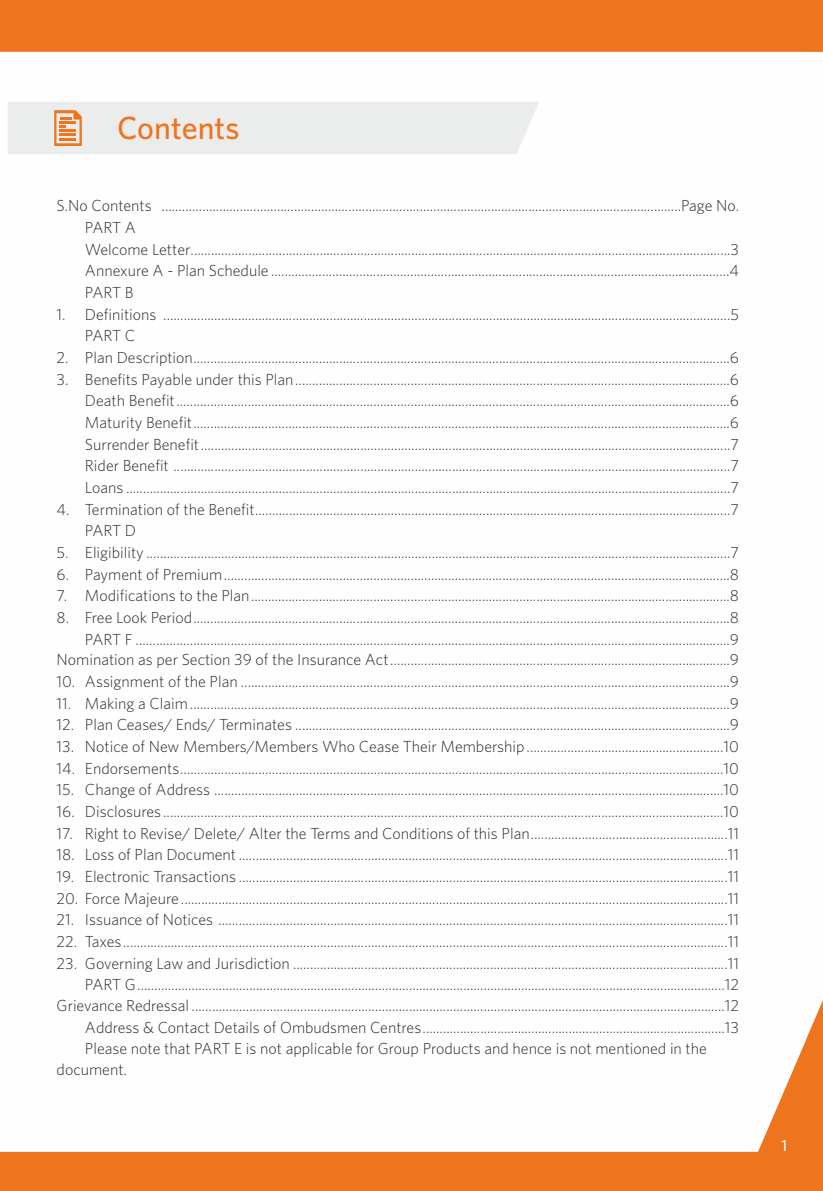
<style>
.page{position:relative;width:823px;height:1191px;background:#fff}
.page>*{position:absolute;margin:0;border:0;box-sizing:border-box;transform-origin:0 0}
.t1{font:500 32px "Whitney";color:#ee741d}
.t2{font:300 16px/21.6px "Whitney";color:#2b2a29}
.t3{font:500 16px "Whitney";color:#fefefe}
</style>
<div class="page">
<div style="left:0;top:0;width:822px;height:1191px;background:#ee741d"></div>
<div style="left:805px;top:52px;width:17px;height:990px;background:#fefefe"></div>
<div style="left:0;top:52px;width:805px;height:1099px;background:#fefefe"></div>
<div style="left:8px;top:102px;width:530px;height:52px;background:#ebecec"></div>
<h1 class="t1" style="left:117px;top:116px;width:124px">Contents</h1>
<p class="t2" style="left:85px;top:196px;width:655px;text-indent:-28px">S.No Contents .........................................................................................................................................................Page No.<br>PART A<br>Welcome Letter...............................................................................................................................................................3<br>Annexure A - Plan Schedule .......................................................................................................................................4<br>PART B</p>
<p class="t2" style="left:85px;top:304px;width:655px;text-indent:-28px">1. Definitions .......................................................................................................................................................................5<br>PART C</p>
<p class="t2" style="left:57px;top:348px;width:683px">2. Plan Description..............................................................................................................................................................6</p>
<p class="t2" style="left:85px;top:369px;width:655px;text-align:justify;text-indent:-28px">3. Benefits Payable under this Plan................................................................................................................................6<br>Death Benefit...................................................................................................................................................................6<br>Maturity Benefit..............................................................................................................................................................6<br>Surrender Benefit............................................................................................................................................................7<br>Rider Benefit ....................................................................................................................................................................7<br>Loans ..................................................................................................................................................................................7</p>
<p class="t2" style="left:85px;top:499px;width:655px;text-indent:-28px">4. Termination of the Benefit............................................................................................................................................7<br>PART D</p>
<p class="t2" style="left:57px;top:543px;width:683px">5. Eligibility ............................................................................................................................................................................7</p>
<p class="t2" style="left:57px;top:564px;width:683px">6. Payment of Premium.....................................................................................................................................................8</p>
<p class="t2" style="left:57px;top:586px;width:683px">7. Modifications to the Plan.............................................................................................................................................8</p>
<p class="t2" style="left:57px;top:608px;width:683px;text-align:right">8. Free Look Period..............................................................................................................................................................8<br>PART F ...............................................................................................................................................................................9<br>Nomination as per Section 39 of the Insurance Act....................................................................................................9</p>
<p class="t2" style="left:57px;top:672px;width:683px">10. Assignment of the Plan ................................................................................................................................................9</p>
<p class="t2" style="left:57px;top:693px;width:683px">11. Making a Claim...............................................................................................................................................................9</p>
<p class="t2" style="left:57px;top:715px;width:683px">12. Plan Ceases/ Ends/ Terminates ................................................................................................................................9</p>
<p class="t2" style="left:57px;top:737px;width:683px">13. Notice of New Members/Members Who Cease Their Membership..........................................................10</p>
<p class="t2" style="left:57px;top:758px;width:683px">14. Endorsements................................................................................................................................................................10</p>
<p class="t2" style="left:57px;top:780px;width:683px">15. Change of Address ......................................................................................................................................................10</p>
<p class="t2" style="left:57px;top:802px;width:683px">16. Disclosures .....................................................................................................................................................................10</p>
<p class="t2" style="left:57px;top:823px;width:683px">17. Right to Revise/ Delete/ Alter the Terms and Conditions of this Plan..........................................................11</p>
<p class="t2" style="left:57px;top:845px;width:683px">18. Loss of Plan Document ................................................................................................................................................11</p>
<p class="t2" style="left:57px;top:867px;width:683px">19. Electronic Transactions ................................................................................................................................................11</p>
<p class="t2" style="left:57px;top:888px;width:683px">20. Force Majeure .................................................................................................................................................................11</p>
<p class="t2" style="left:57px;top:910px;width:683px">21. Issuance of Notices ......................................................................................................................................................11</p>
<p class="t2" style="left:57px;top:932px;width:683px">22. Taxes..................................................................................................................................................................................11</p>
<p class="t2" style="left:57px;top:953px;width:683px">23. Governing Law and Jurisdiction ................................................................................................................................11</p>
<p class="t2" style="left:85px;top:975px;width:655px">PART G.............................................................................................................................................................................12</p>
<p class="t2" style="left:57px;top:996px;width:683px">Grievance Redressal .............................................................................................................................................................12</p>
<p class="t2" style="left:85px;top:1017px;width:655px">Address &amp; Contact Details of Ombudsmen Centres.........................................................................................13</p>
<p class="t2" style="left:85px;top:1039px;width:623px">Please note that PART E is not applicable for Group Products and hence is not mentioned in the</p>
<p class="t2" style="left:57px;top:1060px;width:72px">document.</p>
<p class="t3" style="left:780px;top:1140px;width:7px">1</p>
</div>
